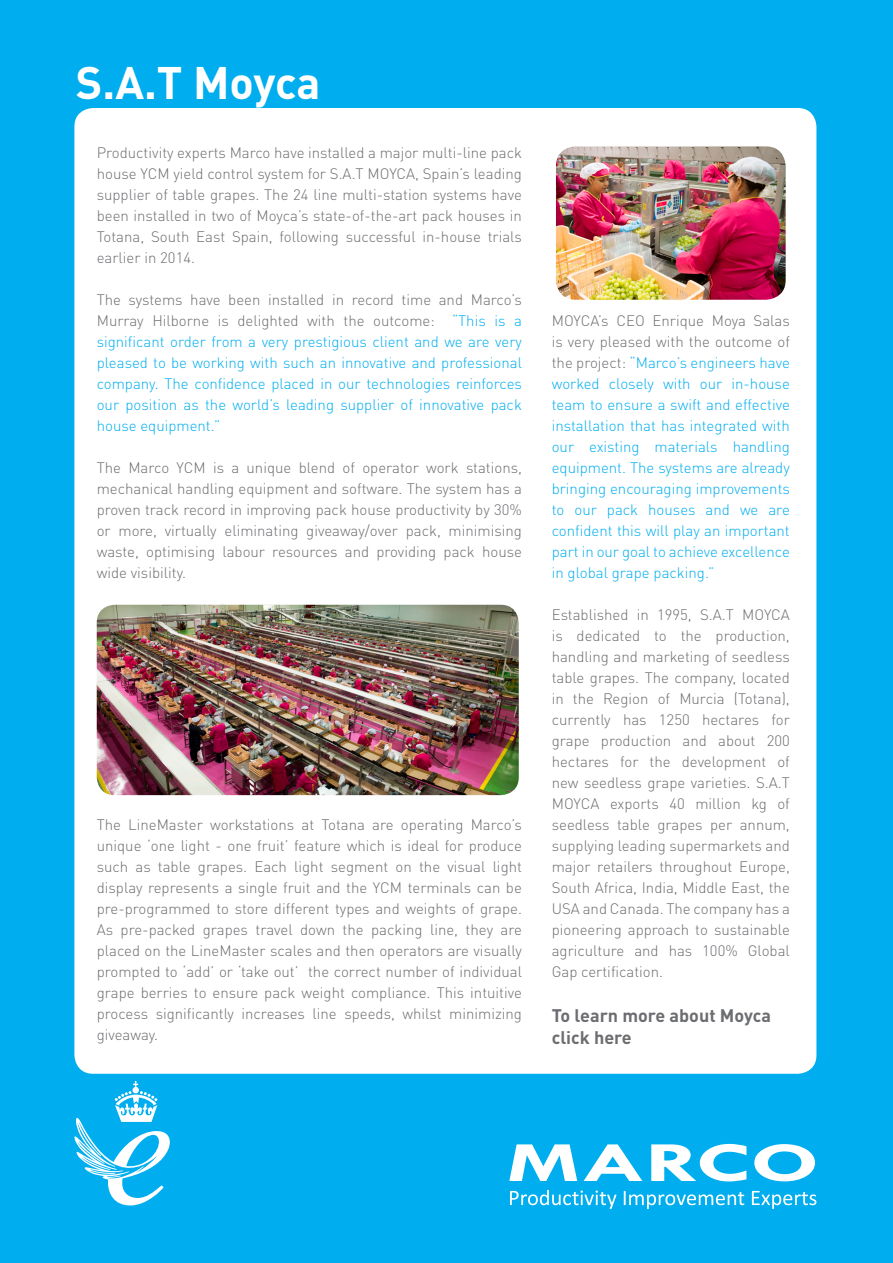
<style>
.page{position:relative;width:893px;height:1263px;background:#00aeef}
.page>*{position:absolute;margin:0;border:0;box-sizing:border-box;transform-origin:0 0}
.t1{font:700 45px "DINOT";letter-spacing:-.005em;color:#fff}
.t2{font:700 18px "DINOT";color:#6c6d70}
.t3{font:300 15px/21px "DINOT";color:#6c6d70;text-align:justify}
.t4{font:300 15px/21px "DINOT";color:#00aeef;text-align:justify}
.s1{color:#6c6d70}
</style>
<div class="page">
<div style="left:75px;top:109px;width:741px;height:964px;background:#fff;border-radius:18px"></div>
<svg style="left:74px;top:1081px;width:96px;height:125px"></svg>
<img style="left:556px;top:146px;width:230px;height:154px">
<img style="left:97px;top:605px;width:422px;height:190px">
<p class="t1" style="left:76px;top:54px;width:246px">S.A.T Moyca</p>
<p class="t3" style="left:97px;top:142px;width:427px">Productivity experts Marco have installed a major multi-line pack house YCM yield control system for S.A.T MOYCA, Spain’s leading supplier of table grapes. The 24 line multi-station systems have been installed in two of Moyca’s state-of-the-art pack houses in Totana, South East Spain, following successful in-house trials earlier in 2014.</p>
<p class="t4" style="left:97px;top:289px;width:427px"><span class="s1">The systems have been installed in record time and Marco’s Murray Hilborne is delighted with the outcome:</span> “This is a significant order from a very prestigious client and we are very pleased to be working with such an innovative and professional company. The confidence placed in our technologies reinforces our position as the world’s leading supplier of innovative pack house equipment.”</p>
<p class="t3" style="left:97px;top:457px;width:427px">The Marco YCM is a unique blend of operator work stations, mechanical handling equipment and software. The system has a proven track record in improving pack house productivity by 30% or more, virtually eliminating giveaway/over pack, minimising waste, optimising labour resources and providing pack house wide visibility.</p>
<p class="t3" style="left:97px;top:814px;width:427px">The LineMaster workstations at Totana are operating Marco’s unique ‘one light - one fruit’ feature which is ideal for produce such as table grapes. Each light segment on the visual light display represents a single fruit and the YCM terminals can be pre-programmed to store different types and weights of grape.<br>As pre-packed grapes travel down the packing line, they are placed on the LineMaster scales and then operators are visually prompted to ‘add’ or ‘take out’ the correct number of individual grape berries to ensure pack weight compliance. This intuitive process significantly increases line speeds, whilst minimizing giveaway.</p>
<p class="t4" style="left:552px;top:310px;width:240px"><span class="s1">MOYCA’s CEO Enrique Moya Salas is very pleased with the outcome of the project:</span> “Marco’s engineers have worked closely with our in-house team to ensure a swift and effective installation that has integrated with our existing materials handling equipment. The systems are already bringing encouraging improvements to our pack houses and we are confident this will play an important part in our goal to achieve excellence in global grape packing.”</p>
<p class="t3" style="left:552px;top:604px;width:240px">Established in 1995, S.A.T MOYCA is dedicated to the production, handling and marketing of seedless table grapes. The company, located in the Region of Murcia (Totana), currently has 1250 hectares for grape production and about 200 hectares for the development of new seedless grape varieties. S.A.T MOYCA exports 40 million kg of seedless table grapes per annum, supplying leading supermarkets and major retailers throughout Europe, South Africa, India, Middle East, the USA and Canada. The company has a pioneering approach to sustainable agriculture and has 100% Global Gap certification.</p>
<p class="t2" style="left:552px;top:1004px;width:221px">To learn more about Moyca</p>
<p class="t2" style="left:552px;top:1026px;width:82px">click here</p>
</div>
